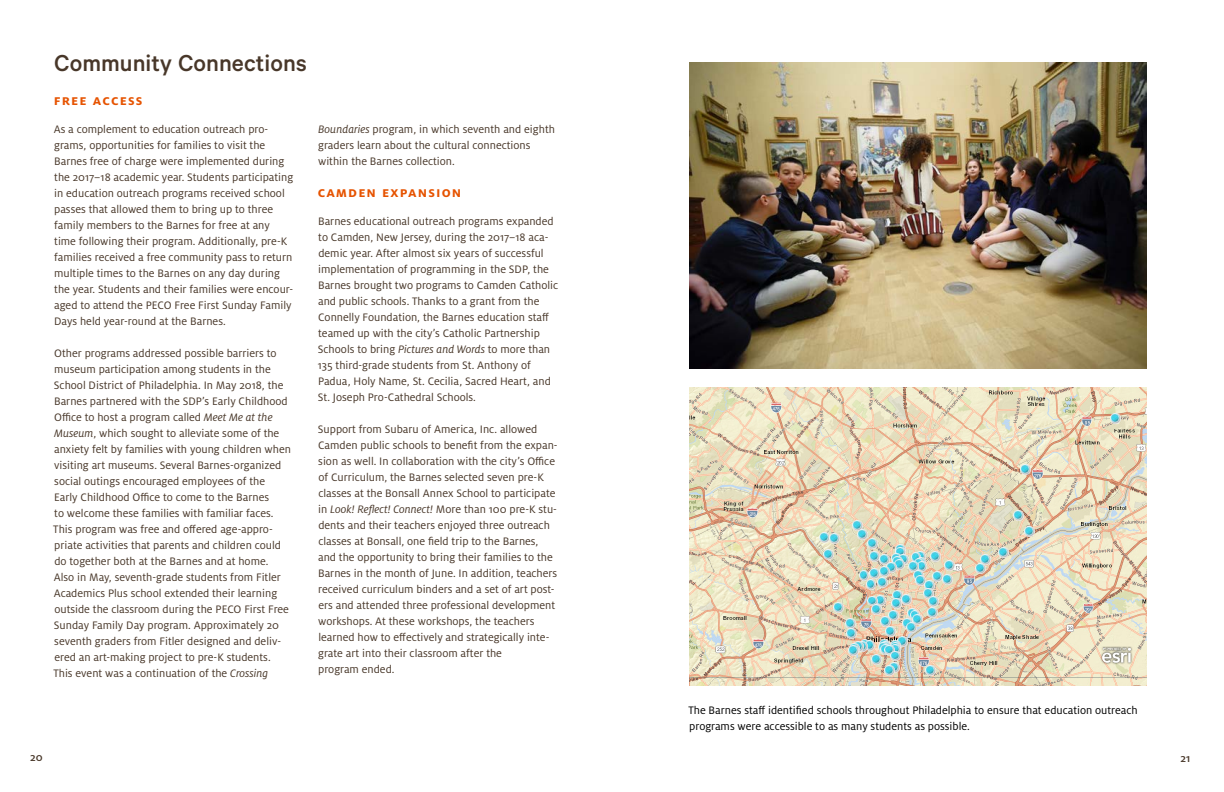
<style>
.page{position:relative;width:1224px;height:792px;background:#fff}
.page>*{position:absolute;margin:0;border:0;box-sizing:border-box;transform-origin:0 0}
.t1{font:500 26px "Calibre";color:#483729}
.t2{font:700 15px "Milo OT";letter-spacing:.075em;color:#e65300}
.t3{font:12px/16px "Milo OT";color:#483729}
.t4{font:12px/16px "Milo OT";color:#000}
.t5{font:500 12px "Milo OT";color:#483729}
.s1{font-style:italic}
</style>
<div class="page">
<img style="left:689px;top:63px;width:458px;height:305px">
<img style="left:689px;top:387px;width:458px;height:298px">
<svg style="left:1111px;top:413px;width:9px;height:10px"></svg>
<svg style="left:1020px;top:465px;width:10px;height:10px"></svg>
<svg style="left:1014px;top:510px;width:9px;height:10px"></svg>
<svg style="left:1024px;top:527px;width:10px;height:10px"></svg>
<svg style="left:998px;top:548px;width:10px;height:9px"></svg>
<svg style="left:975px;top:554px;width:16px;height:20px"></svg>
<img style="left:819px;top:521px;width:135px;height:155px">
<img style="left:1100px;top:647px;width:32px;height:17px">
<hr style="left:689px;top:677px;width:458px;height:1px;background:#485b64;opacity:.85">
<h1 class="t1" style="left:54px;top:48px;width:254px">Community Connections</h1>
<p class="t2" style="left:54px;top:91px;width:82px">Free Access</p>
<p class="t3" style="left:54px;top:121px;width:241px">As a complement to education outreach pro&shy;grams, opportunities for families to visit the Barnes free of charge were implemented during the 2017–18 academic year. Students participating in education outreach programs received school passes that allowed them to bring up to three family members to the Barnes for free at any time following their program. Additionally, pre-K families received a free community pass to return multiple times to the Barnes on any day during the year. Students and their families were encour&shy;aged to attend the PECO Free First Sunday Family Days held year-round at the Barnes.</p>
<p class="t3" style="left:53px;top:345px;width:239px">Other programs addressed possible barriers to museum participation among students in the School District of Philadelphia. In May 2018, the Barnes partnered with the SDP’s Early Childhood Office to host a program called <span class="s1">Meet Me at the Museum</span>, which sought to alleviate some of the anxiety felt by families with young children when visiting art museums. Several Barnes-organized social outings encouraged employees of the<br>Early Childhood Office to come to the Barnes<br>to welcome these families with familiar faces.<br>This program was free and offered age-appro&shy;priate activities that parents and children could do together both at the Barnes and at home.<br>Also in May, seventh-grade students from Fitler Academics Plus school extended their learning outside the classroom during the PECO First Free Sunday Family Day program. Approximately 20 seventh graders from Fitler designed and deliv&shy;ered an art-making project to pre-K students.<br>This event was a continuation of the <span class="s1">Crossing</span></p>
<p class="t3" style="left:318px;top:121px;width:238px"><span class="s1">Boundaries</span> program, in which seventh and eighth graders learn about the cultural connections within the Barnes collection.</p>
<p class="t2" style="left:318px;top:183px;width:145px">Camden Expansion</p>
<p class="t3" style="left:318px;top:213px;width:242px">Barnes educational outreach programs expanded to Camden, New Jersey, during the 2017–18 aca&shy;demic year. After almost six years of successful implementation of programming in the SDP, the Barnes brought two programs to Camden Catholic and public schools. Thanks to a grant from the Connelly Foundation, the Barnes education staff teamed up with the city’s Catholic Partnership Schools to bring <span class="s1">Pictures and Words</span> to more than 135 third-grade students from St. Anthony of Padua, Holy Name, St. Cecilia, Sacred Heart, and St. Joseph Pro-Cathedral Schools.</p>
<p class="t3" style="left:318px;top:421px;width:241px">Support from Subaru of America, Inc. allowed Camden public schools to benefit from the expan&shy;sion as well. In collaboration with the city’s Office of Curriculum, the Barnes selected seven pre-K classes at the Bonsall Annex School to participate in <span class="s1">Look! Reflect! Connect!</span> More than 100 pre-K stu&shy;dents and their teachers enjoyed three outreach classes at Bonsall, one field trip to the Barnes, and the opportunity to bring their families to the Barnes in the month of June. In addition, teachers received curriculum binders and a set of art post&shy;ers and attended three professional development workshops. At these workshops, the teachers learned how to effectively and strategically inte&shy;grate art into their classroom after the<br>program ended.</p>
<p class="t4" style="left:688px;top:702px;width:451px">The Barnes staff identified schools throughout Philadelphia to ensure that education outreach programs were accessible to as many students as possible.</p>
<p class="t5" style="left:30px;top:751px;width:14px">20</p>
<p class="t5" style="left:1181px;top:751px;width:11px">21</p>
</div>
